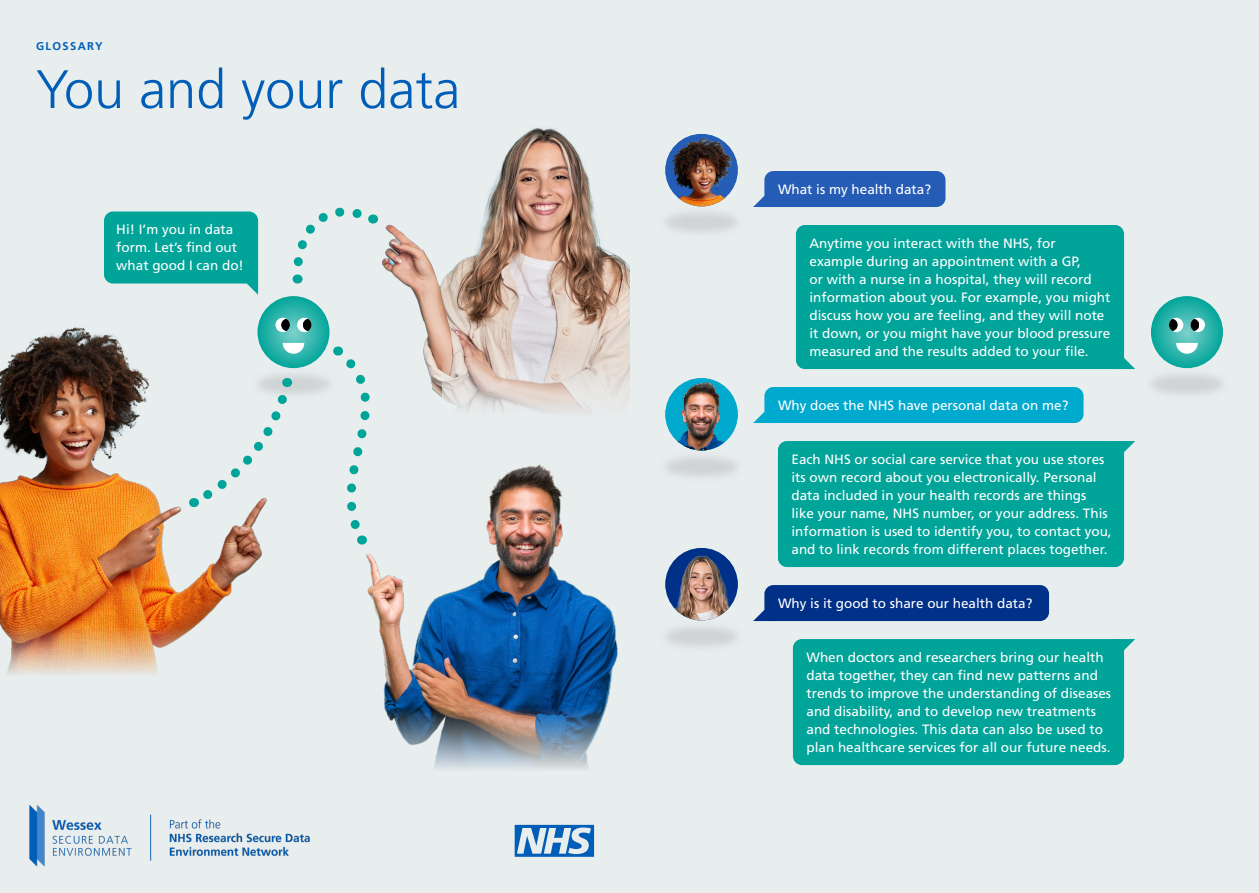
<style>
.page{position:relative;width:1259px;height:893px;background:#fff}
.page>*{position:absolute;margin:0;border:0;box-sizing:border-box;transform-origin:0 0}
.Heading_1{font:300 54px "Frutiger LT Std";color:#005eb8}
.t1{font:13.5px/18px "Frutiger LT Std";color:#fff}
.t2{font:700 11.25px "Frutiger LT Std";letter-spacing:.12em;color:#005eb8}
</style>
<div class="page">
<div style="left:0;top:0;width:642px;height:893px;background:#e8edee"></div>
<div style="left:617px;top:0;width:642px;height:893px;background:#e8edee"></div>
<img style="left:0;top:327px;width:262px;height:299px">
<img style="left:1px;top:626px;width:195px;height:49px">
<img style="left:248px;top:275px;width:90px;height:72px">
<div style="left:297px;top:318px;width:14px;height:14px;background:#fff;border-radius:50%"></div>
<svg style="left:303px;top:319px;width:8px;height:12px"></svg>
<svg style="left:275px;top:318px;width:15px;height:14px"></svg>
<svg style="left:282px;top:319px;width:8px;height:12px"></svg>
<svg style="left:283px;top:343px;width:21px;height:4px"></svg>
<img style="left:248px;top:347px;width:78px;height:10px">
<img style="left:248px;top:357px;width:81px;height:37px">
<div style="left:104px;top:212px;width:154px;height:72px;background:#00a499;border-radius:9px"></div>
<svg style="left:247px;top:278px;width:11px;height:17px"></svg>
<img style="left:366px;top:464px;width:252px;height:248px">
<img style="left:386px;top:706px;width:232px;height:63px">
<img style="left:376px;top:127px;width:253px;height:271px">
<svg style="left:442px;top:354px;width:188px;height:59px"></svg>
<svg style="left:189px;top:378px;width:105px;height:133px"></svg>
<svg style="left:333px;top:347px;width:58px;height:198px"></svg>
<svg style="left:288px;top:207px;width:88px;height:77px"></svg>
<svg style="left:515px;top:825px;width:79px;height:32px"></svg>
<img style="left:29px;top:805px;width:103px;height:62px">
<img style="left:150px;top:814px;width:160px;height:47px">
<img style="left:1124px;top:275px;width:99px;height:119px">
<svg style="left:1151px;top:296px;width:72px;height:72px;background:#28b2a9"></svg>
<div style="left:1169px;top:318px;width:14px;height:14px;background:#fff;border-radius:50%"></div>
<svg style="left:1169px;top:319px;width:8px;height:12px"></svg>
<div style="left:1190px;top:318px;width:15px;height:14px;background:#fff;border-radius:50%"></div>
<svg style="left:1190px;top:319px;width:8px;height:12px"></svg>
<svg style="left:1176px;top:343px;width:21px;height:11px"></svg>
<img style="left:666px;top:134px;width:72px;height:99px">
<img style="left:665px;top:134px;width:73px;height:72px;border-radius:36px">
<img style="left:665px;top:378px;width:73px;height:99px">
<img style="left:665px;top:378px;width:73px;height:72px;border-radius:36px">
<svg style="left:753px;top:196px;width:17px;height:11px"></svg>
<div style="left:764px;top:171px;width:181px;height:36px;background:#255cb6;border-radius:9px"></div>
<div style="left:796px;top:225px;width:328px;height:144px;background:#00a499;border-radius:9px"></div>
<svg style="left:1118px;top:358px;width:17px;height:11px"></svg>
<svg style="left:753px;top:412px;width:17px;height:11px"></svg>
<div style="left:764px;top:387px;width:319px;height:36px;background:#00a9ce;border-radius:9px"></div>
<img style="left:665px;top:548px;width:108px;height:99px">
<img style="left:665px;top:548px;width:73px;height:72px;border-radius:36px">
<svg style="left:753px;top:610px;width:17px;height:11px"></svg>
<div style="left:764px;top:585px;width:285px;height:36px;background:#003087;border-radius:9px"></div>
<div style="left:778px;top:441px;width:346px;height:126px;background:#00a499;border-radius:9px"></div>
<svg style="left:1118px;top:441px;width:17px;height:11px"></svg>
<div style="left:793px;top:639px;width:331px;height:126px;background:#00a499;border-radius:9px"></div>
<svg style="left:1118px;top:639px;width:17px;height:11px"></svg>
<p class="t2" style="left:36px;top:39px;width:68px">GLOSSARY</p>
<p class="Heading_1" style="left:36px;top:59px;width:426px">You and your data</p>
<p class="t1" style="left:116px;top:220px;width:129px">Hi! I’m you in data form. Let’s find out what good I can do!</p>
<p class="t1" style="left:778px;top:180px;width:155px">What is my health data?</p>
<p class="t1" style="left:809px;top:234px;width:302px">Anytime you interact with the NHS, for example during an appointment with a GP,<br>or with a nurse in a hospital, they will record information about you. For example, you might discuss how you are feeling, and they will note it down, or you might have your blood pressure measured and the results added to your file.</p>
<p class="t1" style="left:778px;top:396px;width:292px">Why does the NHS have personal data on me?</p>
<p class="t1" style="left:791px;top:450px;width:322px">Each NHS or social care service that you use stores its own record about you electronically. Personal data included in your health records are things like your name, NHS number, or your address. This information is used to identify you, to contact you, and to link records from different places together.</p>
<p class="t1" style="left:778px;top:594px;width:256px">Why is it good to share our health data?</p>
<p class="t1" style="left:806px;top:648px;width:306px">When doctors and researchers bring our health data together, they can find new patterns and trends to improve the understanding of diseases and disability, and to develop new treatments and technologies. This data can also be used to plan healthcare services for all our future needs.</p>
</div>
